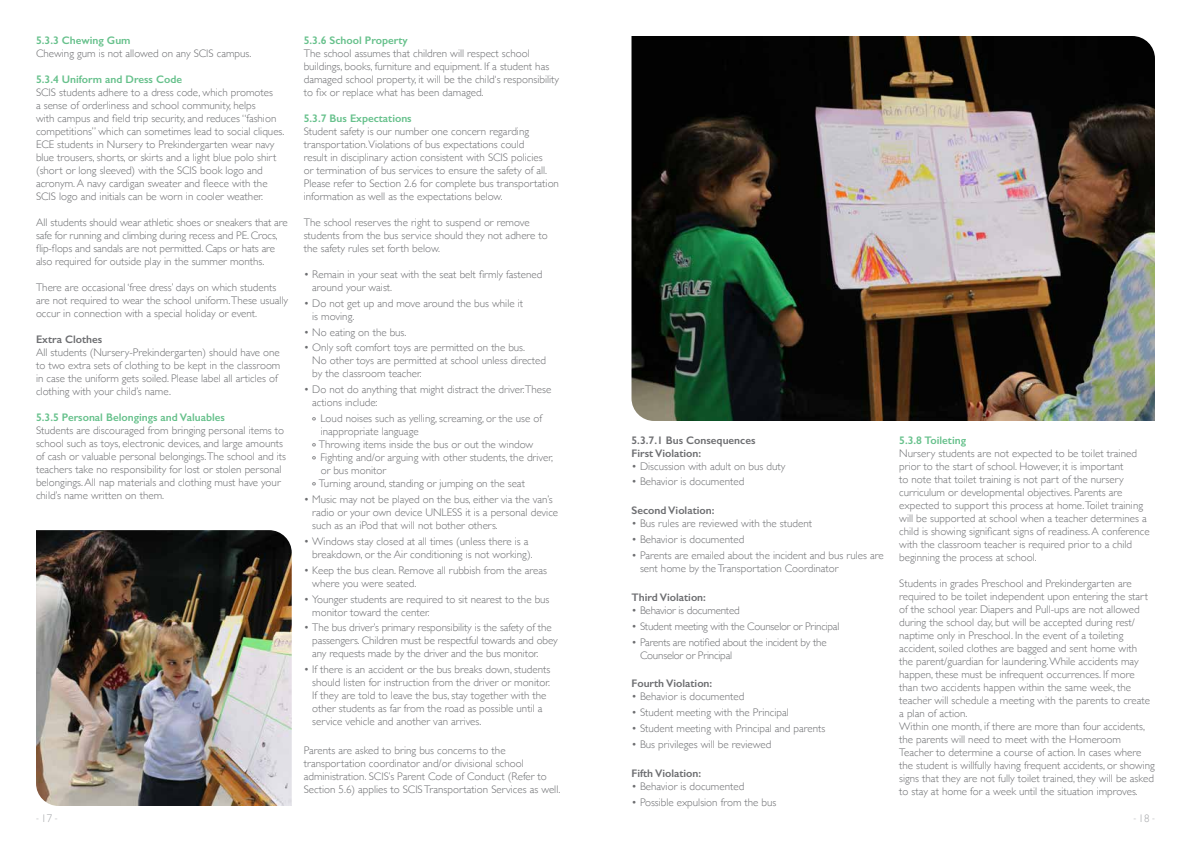
<style>
.page{position:relative;width:1191px;height:842px;background:#fff}
.page>*{position:absolute;margin:0;border:0;box-sizing:border-box;transform-origin:0 0}
.t1{font:300 11px/13px "Gill Sans";color:#6d6e71}
.t2{font:600 11px "Gill Sans";color:#67c18c}
.t3{font:300 11px/13px "Gill Sans";letter-spacing:-.02em;color:#6d6e71}
.t4{font:600 11px/13px "Gill Sans";color:#6d6e71}
.t5{font:300 9px "Gill Sans";color:#a3a5a8}
.s1{font-family:"Courier";font-weight:400}
.s2{font-size:11px}
</style>
<div class="page">
<img style="left:36px;top:530px;width:256px;height:276px">
<img style="left:631px;top:36px;width:524px;height:385px">
<p class="t2" style="left:36px;top:34px;width:96px">5.3.3 Chewing Gum</p>
<p class="t1" style="left:36px;top:46px;width:217px">Chewing gum is not allowed on any SCIS campus.</p>
<p class="t2" style="left:36px;top:73px;width:148px">5.3.4 Uniform and Dress Code</p>
<p class="t1" style="left:36px;top:85px;width:250px">SCIS students adhere to a dress code, which promotes<br>a sense of orderliness and school community, helps<br>with campus and field trip security, and reduces “fashion competitions” which can sometimes lead to social cliques.<br>ECE students in Nursery to Prekindergarten wear navy blue trousers, shorts, or skirts and a light blue polo shirt (short or long sleeved) with the SCIS book logo and acronym. A navy cardigan sweater and fleece with the SCIS logo and initials can be worn in cooler weather.</p>
<p class="t1" style="left:36px;top:215px;width:253px">All students should wear athletic shoes or sneakers that are safe for running and climbing during recess and PE. Crocs, flip-flops and sandals are not permitted. Caps or hats are also required for outside play in the summer months.</p>
<p class="t1" style="left:36px;top:280px;width:254px">There are occasional ‘free dress’ days on which students are not required to wear the school uniform.These usually occur in connection with a special holiday or event.</p>
<p class="t4" style="left:36px;top:333px;width:68px">Extra Clothes</p>
<p class="t1" style="left:36px;top:345px;width:246px">All students (Nursery-Prekindergarten) should have one to two extra sets of clothing to be kept in the classroom in case the uniform gets soiled. Please label all articles of clothing with your child’s name.</p>
<p class="t2" style="left:36px;top:410px;width:190px">5.3.5 Personal Belongings and Valuables</p>
<p class="t1" style="left:36px;top:423px;width:251px">Students are discouraged from bringing personal items to school such as toys, electronic devices, and large amounts of cash or valuable personal belongings.The school and its teachers take no responsibility for lost or stolen personal belongings. All nap materials and clothing must have your child’s name written on them.</p>
<p class="t2" style="left:304px;top:34px;width:105px">5.3.6 School Property</p>
<p class="t1" style="left:304px;top:46px;width:257px">The school assumes that children will respect school buildings, books, furniture and equipment. If a student has damaged school property, it will be the child‘s responsibility to fix or replace what has been damaged.</p>
<p class="t2" style="left:304px;top:111px;width:109px">5.3.7 Bus Expectations</p>
<p class="t1" style="left:304px;top:124px;width:257px">Student safety is our number one concern regarding transportation.Violations of bus expectations could<br>result in disciplinary action consistent with SCIS policies<br>or termination of bus services to ensure the safety of all.<br>Please refer to Section 2.6 for complete bus transportation information as well as the expectations below.</p>
<p class="t1" style="left:304px;top:215px;width:246px">The school reserves the right to suspend or remove students from the bus service should they not adhere to the safety rules set forth below.</p>
<p class="t1" style="left:312px;top:267px;width:232px;text-indent:-9px">• Remain in your seat with the seat belt firmly fastened around your waist.</p>
<p class="t1" style="left:312px;top:296px;width:212px;text-indent:-9px">• Do not get up and move around the bus while it is moving.</p>
<p class="t1" style="left:304px;top:325px;width:104px">• No eating on the bus.</p>
<p class="t1" style="left:312px;top:341px;width:235px;text-indent:-9px">• Only soft comfort toys are permitted on the bus.<br>No other toys are permitted at school unless directed by the classroom teacher.</p>
<p class="t1" style="left:312px;top:383px;width:241px;text-indent:-9px">• Do not do anything that might distract the driver.These actions include:</p>
<p class="t1" style="left:311px;top:411px;width:233px"><span class="s1">∘</span> Loud noises such as yelling, screaming, or the use of</p>
<p class="t1" style="left:321px;top:424px;width:99px">inappropriate language</p>
<p class="t1" style="left:311px;top:437px;width:224px"><span class="s1">∘</span> Throwing items inside the bus or out the window</p>
<p class="t1" style="left:311px;top:450px;width:244px"><span class="s1">∘</span> Fighting and/or arguing with other students, the driver,</p>
<p class="t1" style="left:321px;top:463px;width:67px">or bus monitor</p>
<p class="t1" style="left:311px;top:476px;width:216px"><span class="s1">∘</span> Turning around, standing or jumping on the seat</p>
<p class="t1" style="left:312px;top:492px;width:247px;text-indent:-9px">• Music may not be played on the bus, either via the van’s radio or your own device UNLESS it is a personal device such as an iPod that will not bother others.</p>
<p class="t1" style="left:312px;top:534px;width:222px;text-indent:-9px">• Windows stay closed at all times (unless there is a breakdown, or the Air conditioning is not working).</p>
<p class="t1" style="left:312px;top:563px;width:236px;text-indent:-9px">• Keep the bus clean. Remove all rubbish from the areas where you were seated.</p>
<p class="t1" style="left:312px;top:592px;width:239px;text-indent:-9px">• Younger students are required to sit nearest to the bus monitor toward the center.</p>
<p class="t1" style="left:312px;top:621px;width:247px;text-indent:-9px">• The bus driver’s primary responsibility is the safety of the passengers. Children must be respectful towards and obey any requests made by the driver and the bus monitor.</p>
<p class="t1" style="left:312px;top:663px;width:239px;text-indent:-9px">• If there is an accident or the bus breaks down, students should listen for instruction from the driver or monitor.<br>If they are told to leave the bus, stay together with the other students as far from the road as possible until a service vehicle and another van arrives.</p>
<p class="t1" style="left:304px;top:743px;width:258px">Parents are asked to bring bus concerns to the transportation coordinator and/or divisional school administration. SCIS’s Parent Code of Conduct (Refer to Section 5.6) applies to SCIS Transportation Services as well.</p>
<p class="t4" style="left:631px;top:433px;width:125px">5.3.7.1 Bus Consequences<br>First Violation:</p>
<p class="t1" style="left:631px;top:459px;width:155px">• Discussion with adult on bus duty</p>
<p class="t1" style="left:631px;top:475px;width:114px">• Behavior is documented</p>
<p class="t4" style="left:631px;top:504px;width:84px">Second Violation:</p>
<p class="t1" style="left:631px;top:517px;width:182px">• Bus rules are reviewed with the student</p>
<p class="t1" style="left:631px;top:532px;width:114px">• Behavior is documented</p>
<p class="t1" style="left:640px;top:548px;width:245px;text-indent:-9px">• Parents are emailed about the incident and bus rules are sent home by the Transportation Coordinator</p>
<p class="t4" style="left:631px;top:590px;width:76px">Third Violation:</p>
<p class="t3" style="left:631px;top:603px;width:110px">• Behavior is documented</p>
<p class="t3" style="left:631px;top:619px;width:209px">• Student meeting with the Counselor or Principal</p>
<p class="t3" style="left:640px;top:635px;width:188px;text-indent:-9px">• Parents are notified about the incident by the<br>Counselor or Principal</p>
<p class="t4" style="left:631px;top:677px;width:82px">Fourth Violation:</p>
<p class="t1" style="left:631px;top:690px;width:114px">• Behavior is documented</p>
<p class="t1" style="left:631px;top:706px;width:159px">• Student meeting with the Principal</p>
<p class="t1" style="left:631px;top:721px;width:195px">• Student meeting with Principal and parents</p>
<p class="t1" style="left:631px;top:737px;width:141px">• Bus privileges will be reviewed</p>
<p class="t4" style="left:631px;top:766px;width:71px">Fifth Violation:</p>
<p class="t1" style="left:631px;top:779px;width:114px">• Behavior is documented</p>
<p class="t1" style="left:631px;top:795px;width:146px">• Possible expulsion from the bus</p>
<p class="t2" style="left:899px;top:433px;width:68px">5.3.8 Toileting</p>
<p class="t1" style="left:899px;top:446px;width:252px">Nursery students are not expected to be toilet trained prior to the start of school. However, it is important<br>to note that toilet training is not part of the nursery curriculum or developmental objectives. Parents are expected to support this process at home.Toilet training will be supported at school when a teacher determines a child is showing significant signs of readiness. A conference with the classroom teacher is required prior to a child beginning the process at school.</p>
<p class="t1" style="left:899px;top:576px;width:257px">Students in grades Preschool and Prekindergarten are required to be toilet independent upon entering the start of the school year. Diapers and Pull-ups are not allowed during the school day, but will be accepted during rest/ naptime only in Preschool. In the event of a toileting accident, soiled clothes are bagged and sent home with<br>the parent/guardian for laundering. While accidents may happen, these must be infrequent occurrences. If more than two accidents happen within the same week, the teacher will schedule a meeting with the parents to create a plan of action.<br>Within one month, if there are more than four accidents, the parents will need to meet with the Homeroom Teacher to determine a course of action. In cases where the student is willfully having frequent accidents, or showing signs that they are not fully toilet trained, they will be asked to stay at home for a week until the situation improves.</p>
<p class="t5" style="left:36px;top:810px;width:23px">- <span class="s2">17</span> -</p>
<p class="t5" style="left:1133px;top:810px;width:23px">- <span class="s2">18</span> -</p>
</div>
